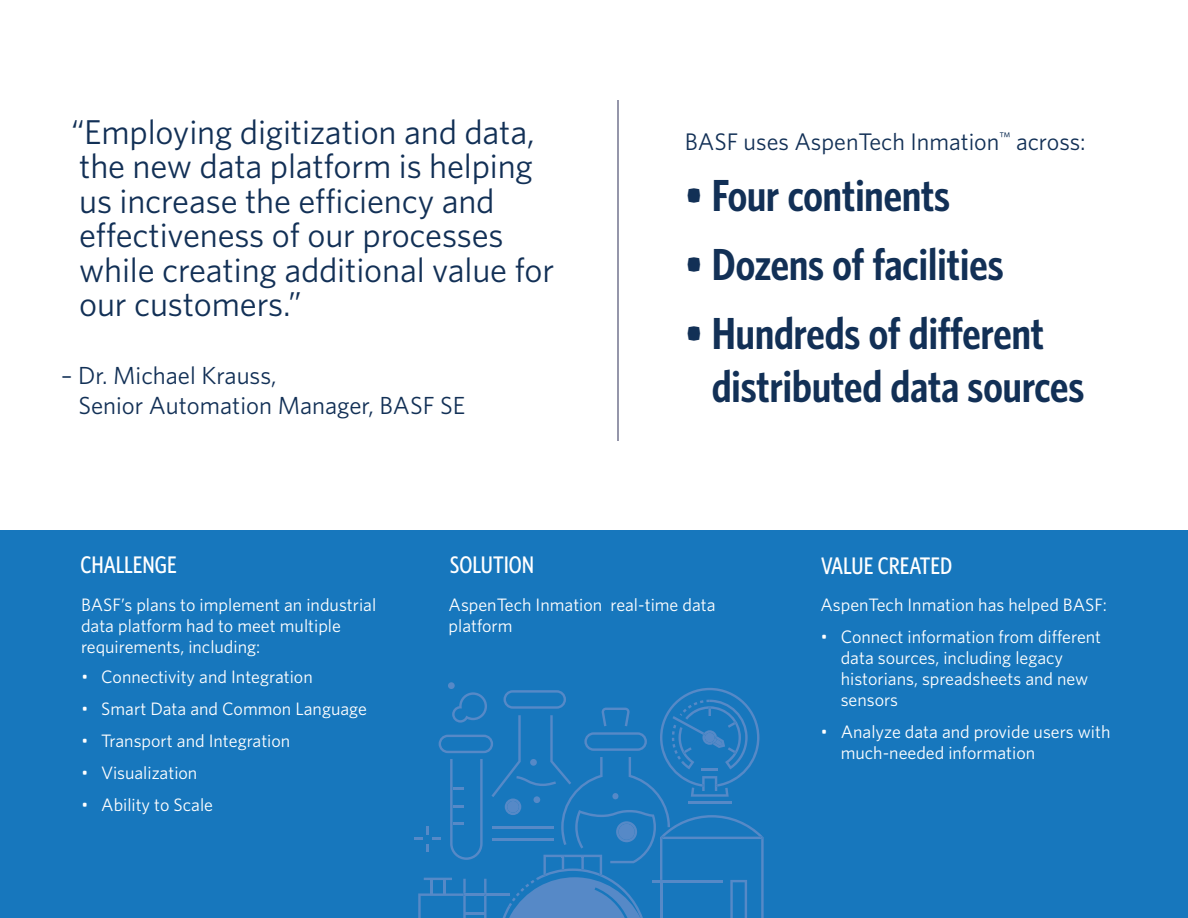
<style>
.page{position:relative;width:1188px;height:918px;background:#fff}
.page>*{position:absolute;margin:0;border:0;box-sizing:border-box;transform-origin:0 0}
.t1{font:600 45px/52.5px "Whitney Condensed";color:#123056}
.t2{font:34.5px/34.5px "Whitney";letter-spacing:-.005em;color:#123056}
.t3{font:24.75px/29.7px "Whitney";color:#123056}
.t4{font:24px "Whitney";color:#123056}
.t5{font:500 24px "Whitney Condensed";color:#fff}
.t6{font:18px/21px "Whitney";color:#fff}
.s1{font-weight:300}
</style>
<div class="page">
<div style="left:0;top:530px;width:1188px;height:388px;background:#1777bd"></div>
<hr style="left:617px;top:100px;width:2px;height:341px;background:#9596aa">
<div style="left:448px;top:682px;width:7px;height:7px;background:#5689c7;border-radius:50%"></div>
<svg style="left:414px;top:688px;width:350px;height:230px"></svg>
<h2 class="t2" style="left:71px;top:114px;width:485px">“Employing digitization and data, the new data platform is helping us increase the efficiency and effectiveness of our processes while creating additional value for our customers.”</h2>
<h3 class="t3" style="left:78px;top:360px;width:388px;text-indent:-17px">– Dr. Michael Krauss,<br>Senior Automation Manager, BASF SE</h3>
<h3 class="t4" style="left:685px;top:127px;width:402px">BASF uses AspenTech Inmation<sup>™</sup> across:</h3>
<h1 class="t1" style="left:685px;top:169px;width:267px">• Four continents</h1>
<h1 class="t1" style="left:685px;top:238px;width:320px">• Dozens of facilities</h1>
<h1 class="t1" style="left:712px;top:307px;width:374px;text-indent:-27px">• Hundreds of different distributed data sources</h1>
<h3 class="t5" style="left:81px;top:551px;width:98px">CHALLENGE</h3>
<h3 class="t5" style="left:450px;top:551px;width:86px">SOLUTION</h3>
<h3 class="t5" style="left:821px;top:552px;width:133px">VALUE CREATED</h3>
<p class="t6" style="left:81px;top:594px;width:297px">BASF’s plans to implement an industrial data platform had to meet multiple requirements, including:</p>
<p class="t6" style="left:81px;top:666px;width:233px"><span class="s1">•</span> Connectivity and Integration</p>
<p class="t6" style="left:81px;top:698px;width:287px"><span class="s1">•</span> Smart Data and Common Language</p>
<p class="t6" style="left:81px;top:730px;width:211px"><span class="s1">•</span> Transport and Integration</p>
<p class="t6" style="left:81px;top:762px;width:118px"><span class="s1">•</span> Visualization</p>
<p class="t6" style="left:81px;top:794px;width:134px"><span class="s1">•</span> Ability to Scale</p>
<p class="t6" style="left:449px;top:594px;width:269px">AspenTech Inmation real-time data platform</p>
<p class="t6" style="left:820px;top:594px;width:288px">AspenTech Inmation has helped BASF:</p>
<p class="t6" style="left:841px;top:626px;width:262px;text-indent:-20px"><span class="s1">•</span> Connect information from different data sources, including legacy historians, spreadsheets and new sensors</p>
<p class="t6" style="left:841px;top:721px;width:271px;text-indent:-20px"><span class="s1">•</span> Analyze data and provide users with much-needed information</p>
</div>
